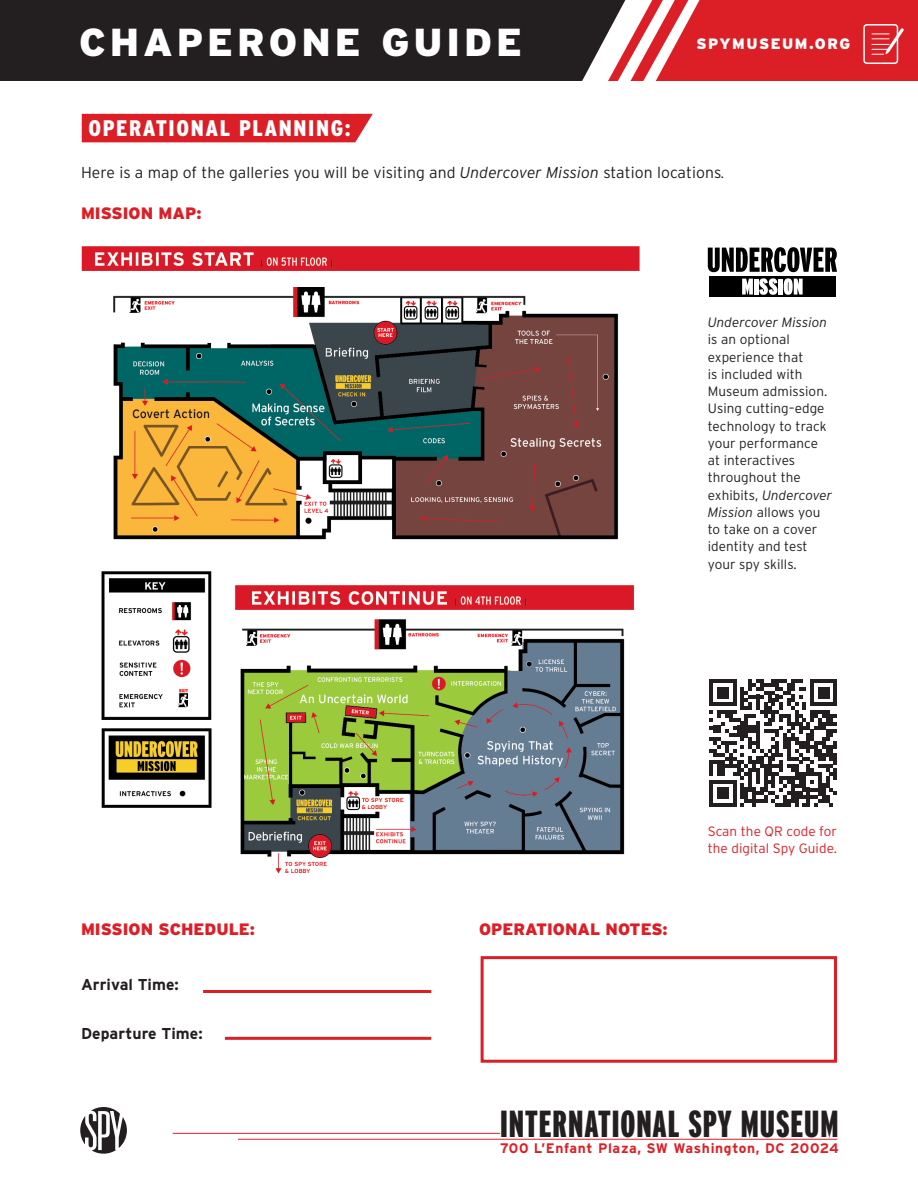
<style>
.page{position:relative;width:918px;height:1188px;background:#fff}
.page>*{position:absolute;margin:0;border:0;box-sizing:border-box;transform-origin:0 0}
.t1{font:900 39px "Interstate";letter-spacing:.1em;color:#fff}
.t2{font:900 37.65px "Interstate Compressed";letter-spacing:.025em;color:#231f20}
.t3{font:900 22.5px "Interstate Condensed";letter-spacing:.07em;color:#fff}
.t4{font:900 16.5px "Interstate";color:#dc1f26}
.t5{font:300 15.75px "Interstate";letter-spacing:.005em;color:#231f20}
.t6{font:700 15.75px "Interstate";letter-spacing:.005em;color:#231f20}
.t7{font:900 15px "Interstate";letter-spacing:.1em;color:#fff}
.t8{font:700 13.8px "Interstate";letter-spacing:.05em;color:#dc1f26}
.t9{font:300 13.5px/17.2px "Interstate";letter-spacing:.005em;color:#231f20}
.t10{font:300 13.5px "Interstate";letter-spacing:.005em;color:#dc1f26}
.s1{font-style:italic}
.s2{font-style:italic;font-size:13.5px}
</style>
<div class="page">
<svg style="left:80px;top:1107px;width:47px;height:47px"></svg>
<hr style="left:173px;top:1133px;width:327px;height:1px;background:#dc1f26">
<hr style="left:238px;top:1139px;width:599px;height:1px;background:#dc1f26">
<div style="left:82px;top:114px;width:291px;height:28px;background:#dc1f26"></div>
<div style="left:0;top:0;width:608px;height:81px;background:#231f20"></div>
<svg style="left:608px;top:0;width:310px;height:81px;background:#df4147"></svg>
<img style="left:81px;top:246px;width:559px;height:628px">
<svg style="left:709px;top:679px;width:128px;height:128px"></svg>
<div style="left:481px;top:956px;width:356px;height:107px;border:3px solid #dc1f26"></div>
<hr style="left:203px;top:990px;width:228px;height:3px;background:#dc1f26">
<hr style="left:225px;top:1037px;width:206px;height:3px;background:#dc1f26">
<svg style="left:708px;top:247px;width:129px;height:25px"></svg>
<div style="left:709px;top:276px;width:127px;height:21px;background:#000"></div>
<svg style="left:742px;top:279px;width:11px;height:16px"></svg>
<hr style="left:754px;top:279px;width:4px;height:16px;background:#fff">
<svg style="left:759px;top:278px;width:18px;height:17px"></svg>
<hr style="left:779px;top:279px;width:4px;height:16px;background:#fff">
<svg style="left:784px;top:278px;width:19px;height:17px"></svg>
<p class="t1" style="left:79px;top:20px;width:445px">CHAPERONE GUIDE</p>
<p class="t7" style="left:697px;top:35px;width:155px">SPYMUSEUM.ORG</p>
<p class="t3" style="left:88px;top:115px;width:264px">OPERATIONAL PLANNING:</p>
<p class="t5" style="left:81px;top:163px;width:645px">Here is a map of the galleries you will be visiting and <span class="s1">Undercover Mission</span> station locations<span class="s2">.</span></p>
<p class="t4" style="left:81px;top:204px;width:122px">MISSION MAP:</p>
<p class="t9" style="left:708px;top:314px;width:126px"><span class="s1">Undercover Mission </span>is an optional experience that<br>is included with<br>Museum admission.<br>Using cutting–edge technology to track your performance at interactives throughout the exhibits, <span class="s1">Undercover<br>Mission</span> allows you to take on a cover identity and test your spy skills.</p>
<p class="t4" style="left:81px;top:920px;width:176px">MISSION SCHEDULE:</p>
<p class="t6" style="left:81px;top:976px;width:99px">Arrival Time:</p>
<p class="t6" style="left:81px;top:1025px;width:123px">Departure Time:</p>
<p class="t4" style="left:479px;top:920px;width:190px">OPERATIONAL NOTES:</p>
<p class="t10" style="left:708px;top:824px;width:131px">Scan the QR code for</p>
<p class="t10" style="left:708px;top:840px;width:131px">the digital Spy Guide.</p>
<p class="t2" style="left:500px;top:1103px;width:340px">INTERNATIONAL SPY MUSEUM</p>
<p class="t8" style="left:500px;top:1140px;width:340px">700 L’Enfant Plaza, SW Washington, DC 20024</p>
</div>
